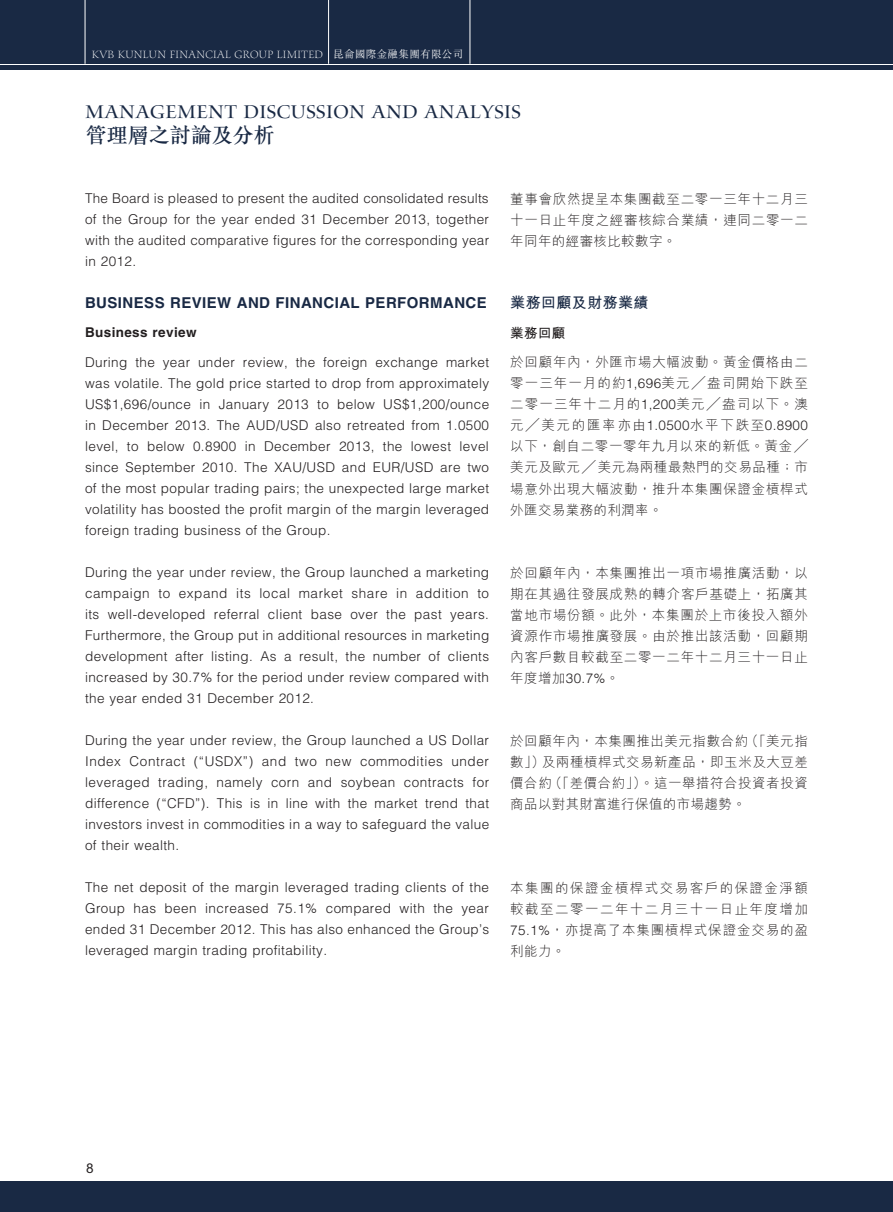
<style>
.page{position:relative;width:893px;height:1212px;background:#fff}
.page>*{position:absolute;margin:0;border:0;box-sizing:border-box;transform-origin:0 0}
.t1{font:21px "Waters Titling Pro";letter-spacing:.025em;color:#192944}
.t2{font:500 21px "M Sung HK";color:#192944}
.t3{font:700 15px "Helvetica LT Std";letter-spacing:.03em;color:#192944}
.t4{font:700 15px "M Hei HK";letter-spacing:.03em;color:#192944}
.t5{font:300 13.5px/21px "Helvetica LT Std";letter-spacing:.03em;color:#231f20;text-align:justify}
.t6{font:300 13.5px/21px "M Hei HK";letter-spacing:.05em;color:#231f20;text-align:justify}
.t7{font:700 13.5px "Helvetica LT Std";letter-spacing:.03em;color:#231f20}
.t8{font:700 13.5px "M Hei HK";color:#231f20}
.t9{font:300 12px "Waters Titling Pro";letter-spacing:.025em;color:#fff}
.s1{font-family:"M Sung HK";font-size:10.5px}
.s2{font-family:"Helvetica LT Std"}
</style>
<div class="page">
<div style="left:0;top:1181px;width:893px;height:31px;background:#192944"></div>
<div style="left:0;top:0;width:893px;height:64px;background:#192944"></div>
<div style="left:0;top:65px;width:893px;height:5px;background:#192944"></div>
<hr style="left:85px;top:0;width:1px;height:64px;background:#fff">
<hr style="left:328px;top:0;width:1px;height:64px;background:#fff">
<hr style="left:470px;top:0;width:1px;height:64px;background:#fff">
<p class="t9" style="left:92px;top:48px;width:373px">KVB KUNLUN FINANCIAL GROUP LIMITED <span class="s1">昆侖國際金融集團有限公司</span></p>
<h1 class="t1" style="left:85px;top:100px;width:437px">MANAGEMENT DISCUSSION AND ANALYSIS</h1>
<h1 class="t2" style="left:86px;top:121px;width:190px">管理層之討論及分析</h1>
<p class="t5" style="left:85px;top:187px;width:406px">The Board is pleased to present the audited consolidated results of the Group for the year ended 31 December 2013, together with the audited comparative figures for the corresponding year in 2012.</p>
<p class="t3" style="left:85px;top:293px;width:403px">BUSINESS REVIEW AND FINANCIAL PERFORMANCE</p>
<p class="t7" style="left:85px;top:324px;width:113px">Business review</p>
<p class="t5" style="left:85px;top:351px;width:406px">During the year under review, the foreign exchange market was volatile. The gold price started to drop from approximately US$1,696/ounce in January 2013 to below US$1,200/ounce in December 2013. The AUD/USD also retreated from 1.0500 level, to below 0.8900 in December 2013, the lowest level since September 2010. The XAU/USD and EUR/USD are two of the most popular trading pairs; the unexpected large market volatility has boosted the profit margin of the margin leveraged foreign trading business of the Group.</p>
<p class="t5" style="left:85px;top:561px;width:406px">During the year under review, the Group launched a marketing campaign to expand its local market share in addition to its well-developed referral client base over the past years.<br>Furthermore, the Group put in additional resources in marketing development after listing. As a result, the number of clients increased by 30.7% for the period under review compared with the year ended 31 December 2012.</p>
<p class="t5" style="left:85px;top:729px;width:406px">During the year under review, the Group launched a US Dollar Index Contract (“USDX”) and two new commodities under leveraged trading, namely corn and soybean contracts for difference (“CFD”). This is in line with the market trend that investors invest in commodities in a way to safeguard the value of their wealth.</p>
<p class="t5" style="left:85px;top:876px;width:406px">The net deposit of the margin leveraged trading clients of the Group has been increased 75.1% compared with the year ended 31 December 2012. This has also enhanced the Group’s leveraged margin trading profitability.</p>
<p class="t6" style="left:510px;top:188px;width:299px">董事會欣然提呈本集團截至二零一三年十二月三十一日止年度之經審核綜合業績，連同二零一二年同年的經審核比較數字。</p>
<p class="t4" style="left:510px;top:292px;width:140px">業務回顧及財務業績</p>
<p class="t8" style="left:510px;top:323px;width:57px">業務回顧</p>
<p class="t6" style="left:510px;top:351px;width:299px">於回顧年內，外匯市場大幅波動。黃金價格由二零一三年一月的約<span class="s2">1,696</span>美元╱盎司開始下跌至二零一三年十二月的<span class="s2">1,200</span>美元╱盎司以下。澳元╱美元的匯率亦由<span class="s2">1.0500</span>水平下跌至<span class="s2">0.8900</span>以下，創自二零一零年九月以來的新低。黃金╱美元及歐元╱美元為兩種最熱門的交易品種；市場意外出現大幅波動，推升本集團保證金槓桿式外匯交易業務的利潤率。</p>
<p class="t6" style="left:510px;top:561px;width:299px">於回顧年內，本集團推出一項市場推廣活動，以期在其過往發展成熟的轉介客戶基礎上，拓廣其當地市場份額。此外，本集團於上市後投入額外資源作市場推廣發展。由於推出該活動，回顧期內客戶數目較截至二零一二年十二月三十一日止年度增加<span class="s2">30.7%</span>。</p>
<p class="t6" style="left:510px;top:730px;width:299px">於回顧年內，本集團推出美元指數合約（「美元指數」）及兩種槓桿式交易新產品，即玉米及大豆差價合約（「差價合約」）。這一舉措符合投資者投資商品以對其財富進行保值的市場趨勢。</p>
<p class="t6" style="left:510px;top:877px;width:299px">本集團的保證金槓桿式交易客戶的保證金淨額較截至二零一二年十二月三十一日止年度增加<span class="s2">75.1%</span>，亦提高了本集團槓桿式保證金交易的盈利能力。</p>
<p class="t8" style="left:86px;top:1158px;width:9px">8</p>
</div>
